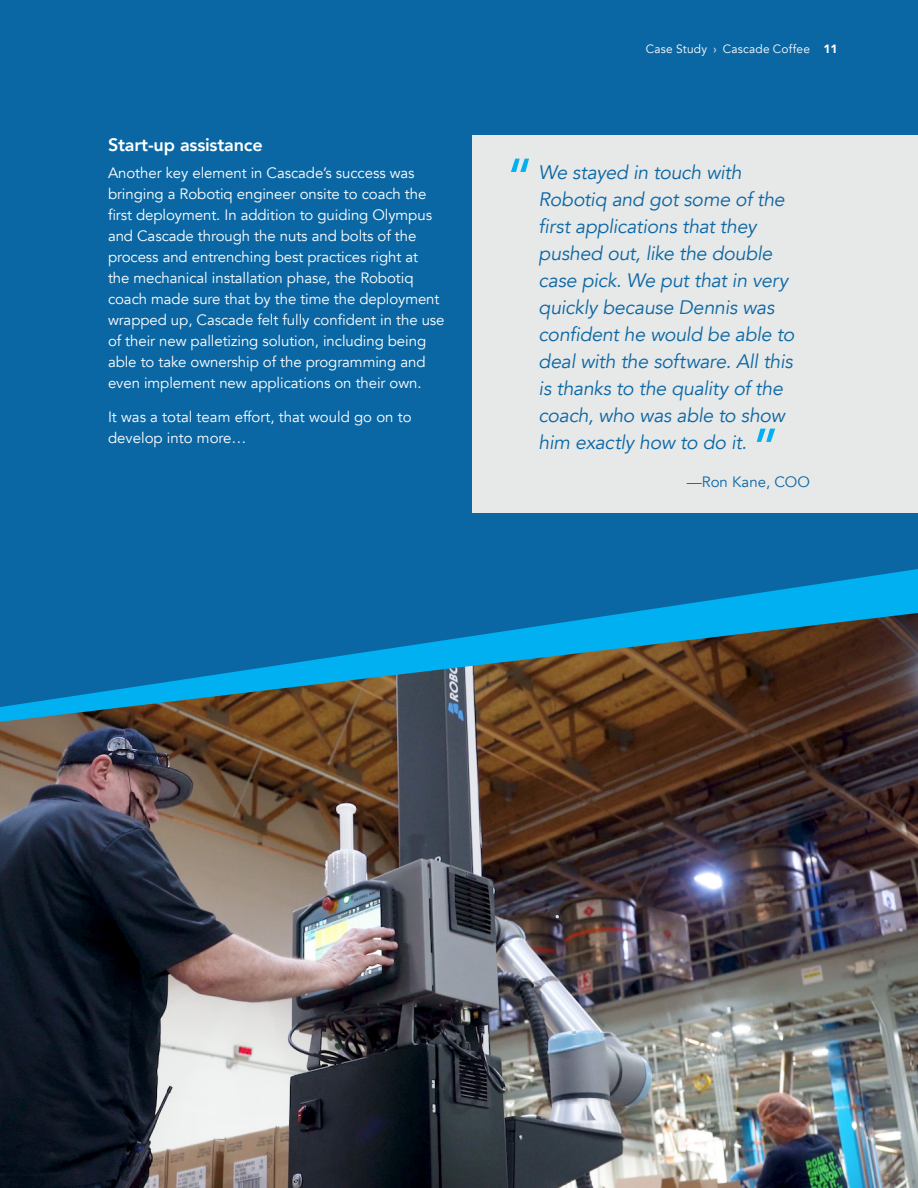
<style>
.page{position:relative;width:918px;height:1188px;background:#0a67a4}
.page>*{position:absolute;margin:0;border:0;box-sizing:border-box;transform-origin:0 0}
.t1{font:500 54px "Avenir";color:#00b0f0}
.t2{font:italic 19.5px/27px "Avenir";letter-spacing:-.015em;color:#0a67a4}
.t3{font:800 18px "Avenir";letter-spacing:-.01em;color:#fff}
.t4{font:15px/21px "Avenir";letter-spacing:-.005em;color:#fff}
.t5{font:15px "Avenir";color:#0a67a4}
.t6{font:12px "Avenir";letter-spacing:.02em;color:#fff}
.s1{font-weight:900}
</style>
<div class="page">
<svg style="left:627px;top:569px;width:291px;height:44px"></svg>
<img style="left:0;top:613px;width:918px;height:575px">
<div style="left:472px;top:135px;width:446px;height:378px;background:#e7e8e8"></div>
<p class="t3" style="left:108px;top:131px;width:156px">Start-up assistance</p>
<p class="t4" style="left:108px;top:162px;width:338px">Another key element in Cascade’s success was bringing a Robotiq engineer onsite to coach the first deployment. In addition to guiding Olympus and Cascade through the nuts and bolts of the process and entrenching best practices right at<br>the mechanical installation phase, the Robotiq coach made sure that by the time the deployment wrapped up, Cascade felt fully confident in the use of their new palletizing solution, including being able to take ownership of the programming and even implement new applications on their own.</p>
<p class="t4" style="left:108px;top:407px;width:305px">It was a total team effort, that would go on to develop into more…</p>
<p class="t6" style="left:646px;top:41px;width:193px">Case Study › Cascade Coffee <span class="s1">11</span></p>
<h1 class="t1" style="left:506px;top:131px;width:29px">“</h1>
<p class="t2" style="left:539px;top:159px;width:257px">We stayed in touch with<br>Robotiq and got some of the first applications that they pushed out, like the double case pick. We put that in very quickly because Dennis was confident he would be able to deal with the software. All this is thanks to the quality of the coach, who was able to show him exactly how to do it.</p>
<h1 class="t1" style="left:752px;top:401px;width:30px">”</h1>
<p class="t5" style="left:687px;top:473px;width:125px">—Ron Kane, COO</p>
</div>
